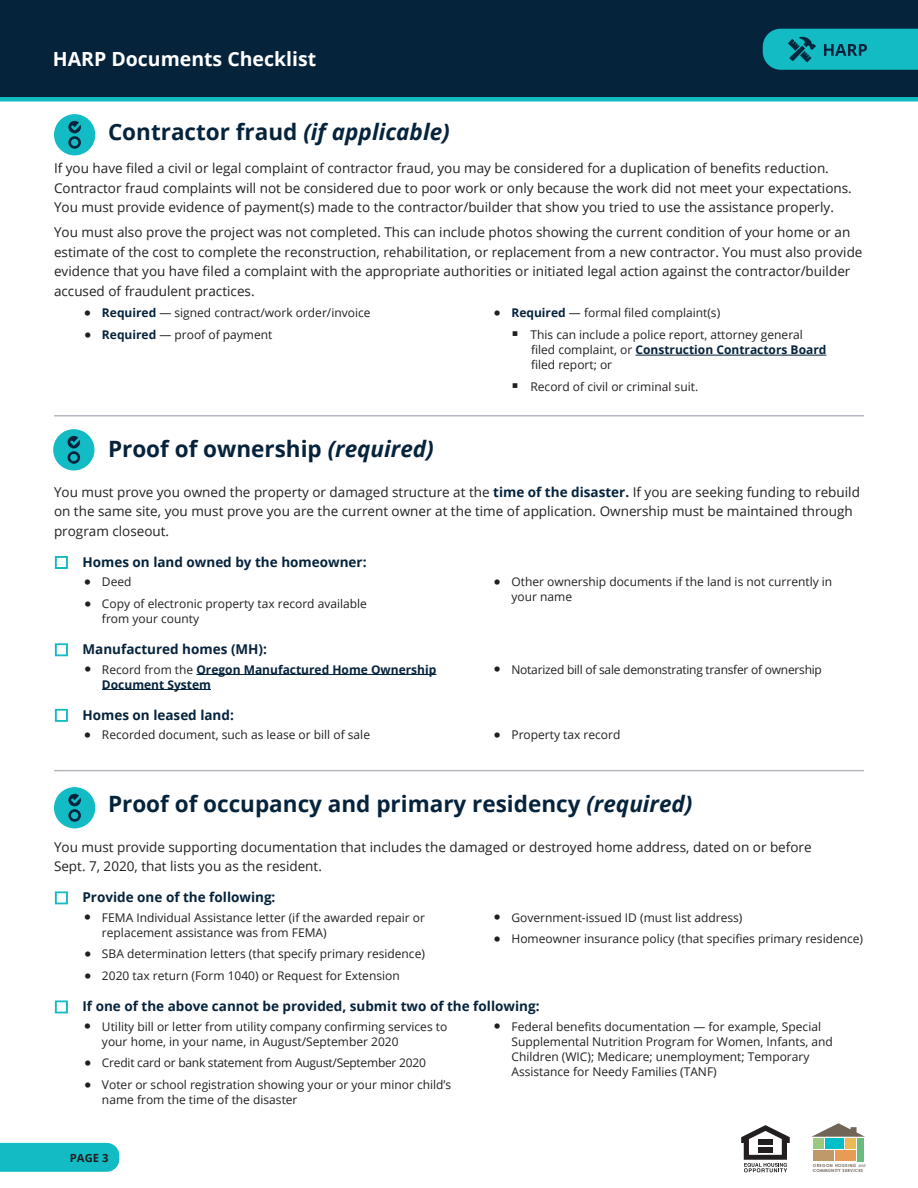
<style>
.page{position:relative;width:918px;height:1188px;background:#fff}
.page>*{position:absolute;margin:0;border:0;box-sizing:border-box;transform-origin:0 0}
.t1{font:700 22.5px "Open Sans";color:#06233c}
.t2{font:700 19.5px "Open Sans";color:#fff}
.t3{font:13.5px/19.5px "Open Sans";color:#231f20}
.t4{font:700 13.5px "Open Sans";color:#06233c}
.t5{font:12px/15px "Open Sans";color:#231f20}
.t6{font:12px "Open Sans";letter-spacing:-.02em;color:#231f20}
.t7{font:700 12px/15px "Open Sans";color:#06233c}
.t8{font:700 11.25px "Open Sans";color:#231f20}
.t9{font:700 4.2px/5.1px "Century Gothic";letter-spacing:.075em;color:#706557}
.s1{font-style:italic}
.s2{font-weight:700;color:#06233c}
.s3{font-weight:400;color:#231f20}
.s4{font-family:"Arial";font-weight:400;font-size:4.35px}
</style>
<div class="page">
<div style="left:0;top:1143px;width:119px;height:29px;background:#13bbc4"></div>
<div style="left:0;top:0;width:918px;height:102px;background:#06233c"></div>
<svg style="left:763px;top:29px;width:155px;height:41px;background:#11aab4"></svg>
<hr style="left:635px;top:355px;width:191px;height:1px;background:#06233c">
<hr style="left:54px;top:415px;width:810px;height:1px;background:#b6b8c1">
<hr style="left:196px;top:674px;width:240px;height:1px;background:#06233c">
<hr style="left:102px;top:689px;width:109px;height:1px;background:#06233c">
<hr style="left:54px;top:770px;width:810px;height:1px;background:#b6b8c1">
<div style="left:54px;top:114px;width:41px;height:41px;background:#13bbc4;border-radius:50%"></div>
<svg style="left:68px;top:121px;width:13px;height:28px"></svg>
<div style="left:53px;top:429px;width:41px;height:41px;background:#13bbc4;border-radius:50%"></div>
<svg style="left:68px;top:436px;width:12px;height:28px"></svg>
<div style="left:54px;top:787px;width:41px;height:41px;background:#13bbc4;border-radius:50%"></div>
<svg style="left:68px;top:794px;width:13px;height:28px"></svg>
<svg style="left:811px;top:1123px;width:54px;height:14px"></svg>
<div style="left:857px;top:1138px;width:7px;height:23px;background:#6bba7e"></div>
<div style="left:845px;top:1138px;width:11px;height:11px;background:#edb859"></div>
<div style="left:835px;top:1150px;width:21px;height:11px;background:#e79b55"></div>
<div style="left:825px;top:1138px;width:19px;height:11px;background:#00bfc7"></div>
<div style="left:813px;top:1150px;width:20px;height:11px;background:#bf9969"></div>
<div style="left:813px;top:1138px;width:10px;height:11px;background:#9bc980"></div>
<svg style="left:741px;top:1125px;width:49px;height:47px"></svg>
<h2 class="t2" style="left:53px;top:45px;width:265px">HARP Documents Checklist</h2>
<h2 class="t1" style="left:108px;top:116px;width:343px">Contractor fraud <span class="s1">(if applicable)</span></h2>
<p class="t3" style="left:54px;top:158px;width:799px">If you have filed a civil or legal complaint of contractor fraud, you may be considered for a duplication of benefits reduction.<br>Contractor fraud complaints will not be considered due to poor work or only because the work did not meet your expectations.<br>You must provide evidence of payment(s) made to the contractor/builder that show you tried to use the assistance properly.</p>
<p class="t3" style="left:54px;top:222px;width:810px">You must also prove the project was not completed. This can include photos showing the current condition of your home or an estimate of the cost to complete the reconstruction, rehabilitation, or replacement from a new contractor. You must also provide evidence that you have filed a complaint with the appropriate authorities or initiated legal action against the contractor/builder accused of fraudulent practices.</p>
<p class="t5" style="left:102px;top:305px;width:270px"><span class="s2">Required</span> — signed contract/work order/invoice</p>
<p class="t5" style="left:102px;top:327px;width:172px"><span class="s2">Required</span> — proof of payment</p>
<p class="t5" style="left:511px;top:305px;width:210px"><span class="s2">Required</span> — formal filed complaint(s)</p>
<p class="t5" style="left:530px;top:327px;width:297px">This can include a police report, attorney general filed complaint, or <span class="s2">Construction Contractors Board </span>filed report; or</p>
<p class="t5" style="left:530px;top:379px;width:169px">Record of civil or criminal suit.</p>
<h2 class="t1" style="left:108px;top:433px;width:327px">Proof of ownership <span class="s1">(required)</span></h2>
<p class="t3" style="left:54px;top:482px;width:807px">You must prove you owned the property or damaged structure at the <span class="s2">time of the disaster.</span> If you are seeking funding to rebuild on the same site, you must prove you are the current owner at the time of application. Ownership must be maintained through program closeout.</p>
<p class="t4" style="left:82px;top:553px;width:286px">Homes on land owned by the homeowner:</p>
<p class="t5" style="left:102px;top:574px;width:31px">Deed</p>
<p class="t5" style="left:102px;top:596px;width:266px">Copy of electronic property tax record available from your county</p>
<p class="t5" style="left:511px;top:574px;width:322px">Other ownership documents if the land is not currently in your name</p>
<p class="t4" style="left:82px;top:640px;width:186px">Manufactured homes (MH):</p>
<p class="t7" style="left:102px;top:661px;width:336px"><span class="s3">Record from the</span> Oregon Manufactured Home Ownership<br>Document System</p>
<p class="t6" style="left:511px;top:661px;width:312px">Notarized bill of sale demonstrating transfer of ownership</p>
<p class="t4" style="left:82px;top:705px;width:153px">Homes on leased land:</p>
<p class="t5" style="left:102px;top:727px;width:270px">Recorded document, such as lease or bill of sale</p>
<p class="t5" style="left:511px;top:727px;width:110px">Property tax record</p>
<h2 class="t1" style="left:108px;top:788px;width:586px">Proof of occupancy and primary residency <span class="s1">(required)</span></h2>
<p class="t3" style="left:54px;top:837px;width:759px">You must provide supporting documentation that includes the damaged or destroyed home address, dated on or before<br>Sept. 7, 2020, that lists you as the resident.</p>
<p class="t4" style="left:82px;top:888px;width:195px">Provide one of the following:</p>
<p class="t5" style="left:102px;top:910px;width:324px">FEMA Individual Assistance letter (if the awarded repair or replacement assistance was from FEMA)</p>
<p class="t5" style="left:102px;top:946px;width:324px">SBA determination letters (that specify primary residence)</p>
<p class="t5" style="left:102px;top:968px;width:299px">2020 tax return (Form 1040) or Request for Extension</p>
<p class="t5" style="left:511px;top:910px;width:232px">Government-issued ID (must list address)</p>
<p class="t5" style="left:511px;top:931px;width:353px">Homeowner insurance policy (that specifies primary residence)</p>
<p class="t4" style="left:82px;top:997px;width:459px">If one of the above cannot be provided, submit two of the following:</p>
<p class="t5" style="left:102px;top:1019px;width:347px">Utility bill or letter from utility company confirming services to your home, in your name, in August/September 2020</p>
<p class="t6" style="left:102px;top:1055px;width:325px">Credit card or bank statement from August/September 2020</p>
<p class="t5" style="left:102px;top:1077px;width:351px">Voter or school registration showing your or your minor child’s name from the time of the disaster</p>
<p class="t5" style="left:511px;top:1019px;width:323px">Federal benefits documentation — for example, Special Supplemental Nutrition Program for Women, Infants, and Children (WIC); Medicare; unemployment; Temporary Assistance for Needy Families (TANF)</p>
<p class="t8" style="left:70px;top:1150px;width:40px">PAGE 3</p>
<p class="t9" style="left:813px;top:1163px;width:54px">OREGON HOUSING <span class="s4">and<br></span>COMMUNITY SERVICES</p>
</div>
